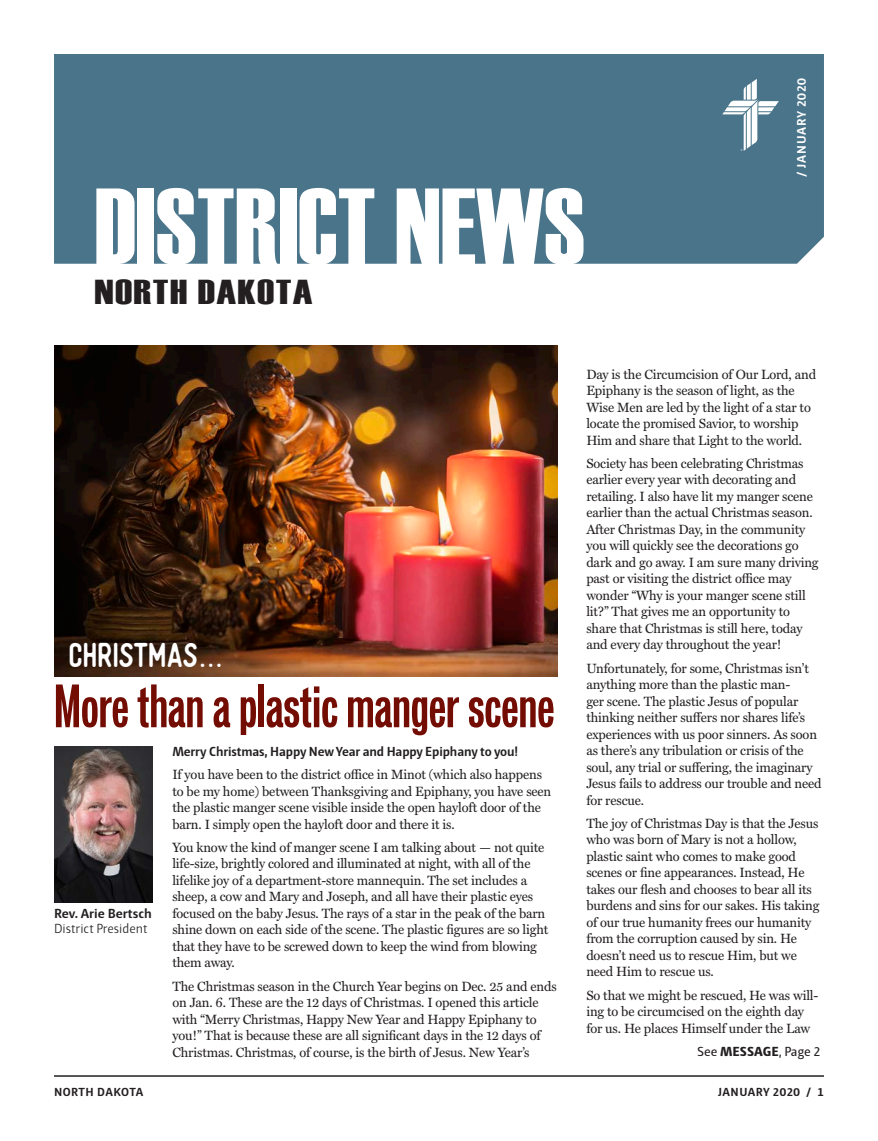
<style>
.page{position:relative;width:878px;height:1141px;background:#fff}
.page>*{position:absolute;margin:0;border:0;box-sizing:border-box;transform-origin:0 0}
.t1{font:108px "Haettenschweiler";color:#fff}
._10Q_answers{font:55.5px "Vonnes Bold Comp";color:#730c02}
.District_Locations_M{font:34.5px "Haettenschweiler";letter-spacing:.03em;color:#231f20;scale:1.3 1}
._10Q_answers-2{font:34.5px "Voster Typeface";letter-spacing:-.03em;color:#fff}
.Body_Text{font:13.5px/16.5px "Miller Text";letter-spacing:-.01em;color:#231f20}
.Body_Text-2{font:700 13.5px "Haptic";letter-spacing:-.01em;color:#231f20}
.Photo_Text{font:13.5px "Haptic Light 0 wt";color:#231f20}
.Headline{font:13.5px "Haptic";color:#231f20}
.Photo_Text-2{font:700 13.5px "Haptic";color:#231f20}
.Date_Masthead{font:700 12.75px "Haptic";letter-spacing:.06em;color:#fff}
.t2{font:700 12px "Haptic";letter-spacing:.04em;color:#231f20}
.s1{font-weight:800}
</style>
<div class="page">
<div style="left:54px;top:54px;width:770px;height:210px;background:#49748a"></div>
<svg style="left:722px;top:79px;width:56px;height:72px"></svg>
<img style="left:54px;top:746px;width:99px;height:156px">
<hr style="left:54px;top:1075px;width:770px;height:2px;background:#231f20">
<img style="left:54px;top:346px;width:503px;height:330px">
<h1 class="t1" style="left:94px;top:165px;width:492px">DISTRICT NEWS</h1>
<p class="District_Locations_M" style="left:94px;top:272px;width:169px">NORTH DAKOTA</p>
<p class="Date_Masthead" style="left:794px;top:177px;width:101px;rotate:-90deg">/ JANUARY 2020</p>
<p class="_10Q_answers-2" style="left:70px;top:633px;width:156px">CHRISTMAS…</p>
<p class="_10Q_answers" style="left:54px;top:671px;width:502px">More than a plastic manger scene</p>
<p class="Photo_Text-2" style="left:54px;top:905px;width:99px">Rev. Arie Bertsch</p>
<p class="Photo_Text" style="left:54px;top:921px;width:95px">District President</p>
<p class="Body_Text-2" style="left:172px;top:743px;width:347px">Merry Christmas, Happy New Year and Happy Epiphany to you!</p>
<p class="Body_Text" style="left:172px;top:767px;width:380px">If you have been to the district office in Minot (which also happens to be my home) between Thanksgiving and Epiphany, you have seen the plastic manger scene visible inside the open hayloft door of the barn. I simply open the hayloft door and there it is.</p>
<p class="Body_Text" style="left:172px;top:839px;width:377px">You know the kind of manger scene I am talking about — not quite life-size, brightly colored and illuminated at night, with all of the lifelike joy of a department-store mannequin. The set includes a sheep, a cow and Mary and Joseph, and all have their plastic eyes focused on the baby Jesus. The rays of a star in the peak of the barn shine down on each side of the scene. The plastic figures are so light that they have to be screwed down to keep the wind from blowing them away.</p>
<p class="Body_Text" style="left:172px;top:978px;width:386px">The Christmas season in the Church Year begins on Dec. 25 and ends on Jan. 6. These are the 12 days of Christmas. I opened this article with “Merry Christmas, Happy New Year and Happy Epiphany to you!” That is because these are all significant days in the 12 days of Christmas. Christmas, of course, is the birth of Jesus. New Year’s</p>
<p class="Body_Text" style="left:586px;top:366px;width:231px">Day is the Circumcision of Our Lord, and Epiphany is the season of light, as the Wise Men are led by the light of a star to locate the promised Savior, to worship Him and share that Light to the world.</p>
<p class="Body_Text" style="left:586px;top:455px;width:234px">Society has been celebrating Christmas earlier every year with decorating and retailing. I also have lit my manger scene earlier than the actual Christmas season.<br>After Christmas Day, in the community you will quickly see the decorations go dark and go away. I am sure many driving past or visiting the district office may wonder “Why is your manger scene still lit?” That gives me an opportunity to share that Christmas is still here, today and every day throughout the year!</p>
<p class="Body_Text" style="left:586px;top:660px;width:237px">Unfortunately, for some, Christmas isn’t anything more than the plastic man-<br>ger scene. The plastic Jesus of popular thinking neither suffers nor shares life’s experiences with us poor sinners. As soon as there’s any tribulation or crisis of the soul, any trial or suffering, the imaginary Jesus fails to address our trouble and need for rescue.</p>
<p class="Body_Text" style="left:586px;top:815px;width:234px">The joy of Christmas Day is that the Jesus who was born of Mary is not a hollow, plastic saint who comes to make good scenes or fine appearances. Instead, He takes our flesh and chooses to bear all its burdens and sins for our sakes. His taking of our true humanity frees our humanity from the corruption caused by sin. He doesn’t need us to rescue Him, but we need Him to rescue us.</p>
<p class="Body_Text" style="left:586px;top:987px;width:233px">So that we might be rescued, He was will&shy;ing to be circumcised on the eighth day for us. He places Himself under the Law</p>
<p class="Headline" style="left:697px;top:1044px;width:125px">See <span class="s1">MESSAGE</span>, Page 2</p>
<p class="t2" style="left:54px;top:1084px;width:91px">NORTH DAKOTA</p>
<p class="t2" style="left:718px;top:1084px;width:107px">JANUARY 2020 / 1</p>
</div>
